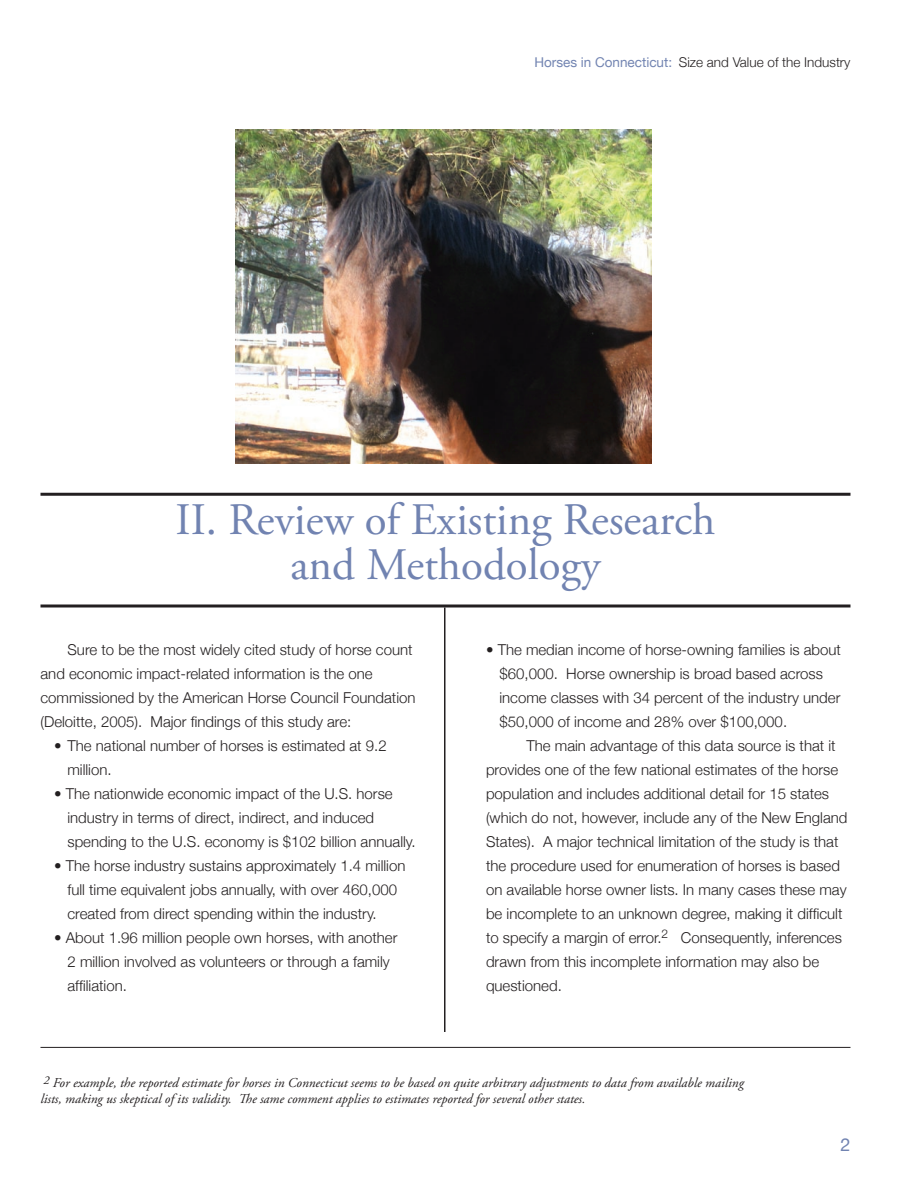
<style>
.page{position:relative;width:918px;height:1188px;background:#fff}
.page>*{position:absolute;margin:0;border:0;box-sizing:border-box;transform-origin:0 0}
.t1{font:45px/45px "Adobe Garamond Pro";color:#7183b1;text-align:center}
.t2{font:18px "Helvetica Neue";color:#7183b1}
.t3{font:300 15px/24px "Helvetica Neue";color:#231f20}
.t4{font:italic 13.5px/16.2px "Adobe Garamond Pro";color:#231f20}
.t5{font:300 13.5px "Helvetica Neue";color:#231f20}
.s1{font-weight:400;color:#7385b2}
</style>
<div class="page">
<hr style="left:40px;top:1047px;width:810px;height:1px;background:#231f20">
<hr style="left:40px;top:493px;width:810px;height:3px;background:#231f20">
<svg style="left:40px;top:604px;width:810px;height:4px;background:#595657"></svg>
<img style="left:236px;top:130px;width:415px;height:334px">
<hr style="left:444px;top:608px;width:2px;height:424px;background:#231f20">
<p class="t5" style="left:534px;top:54px;width:318px"><span class="s1">Horses in Connecticut:</span> Size and Value of the Industry</p>
<h1 class="t1" style="left:176px;top:499px;width:542px">II. Review of Existing Research and Methodology</h1>
<p class="t3" style="left:40px;top:637px;width:377px;text-indent:27px">Sure to be the most widely cited study of horse count and economic impact-related information is the one commissioned by the American Horse Council Foundation (Deloitte, 2005). Major findings of this study are:</p>
<p class="t3" style="left:68px;top:733px;width:321px;text-indent:-14px">• The national number of horses is estimated at 9.2 million.</p>
<p class="t3" style="left:68px;top:781px;width:350px;text-indent:-14px">• The nationwide economic impact of the U.S. horse industry in terms of direct, indirect, and induced spending to the U.S. economy is $102 billion annually.</p>
<p class="t3" style="left:68px;top:853px;width:339px;text-indent:-14px">• The horse industry sustains approximately 1.4 million full time equivalent jobs annually, with over 460,000 created from direct spending within the industry.</p>
<p class="t3" style="left:68px;top:925px;width:331px;text-indent:-14px">• About 1.96 million people own horses, with another<br>2 million involved as volunteers or through a family affiliation.</p>
<p class="t3" style="left:500px;top:637px;width:343px;text-indent:-14px">• The median income of horse-owning families is about $60,000. Horse ownership is broad based across income classes with 34 percent of the industry under $50,000 of income and 28% over $100,000.</p>
<p class="t3" style="left:486px;top:733px;width:363px;text-indent:40px">The main advantage of this data source is that it provides one of the few national estimates of the horse population and includes additional detail for 15 states (which do not, however, include any of the New England States). A major technical limitation of the study is that the procedure used for enumeration of horses is based on available horse owner lists. In many cases these may be incomplete to an unknown degree, making it difficult to specify a margin of error.<sup>2</sup> Consequently, inferences drawn from this incomplete information may also be questioned.</p>
<p class="t4" style="left:40px;top:1075px;width:705px"><sup>2</sup> For example, the reported estimate for horses in Connecticut seems to be based on quite arbitrary adjustments to data from available mailing lists, making us skeptical of its validity. The same comment applies to estimates reported for several other states.</p>
<p class="t2" style="left:840px;top:1134px;width:12px">2</p>
</div>
